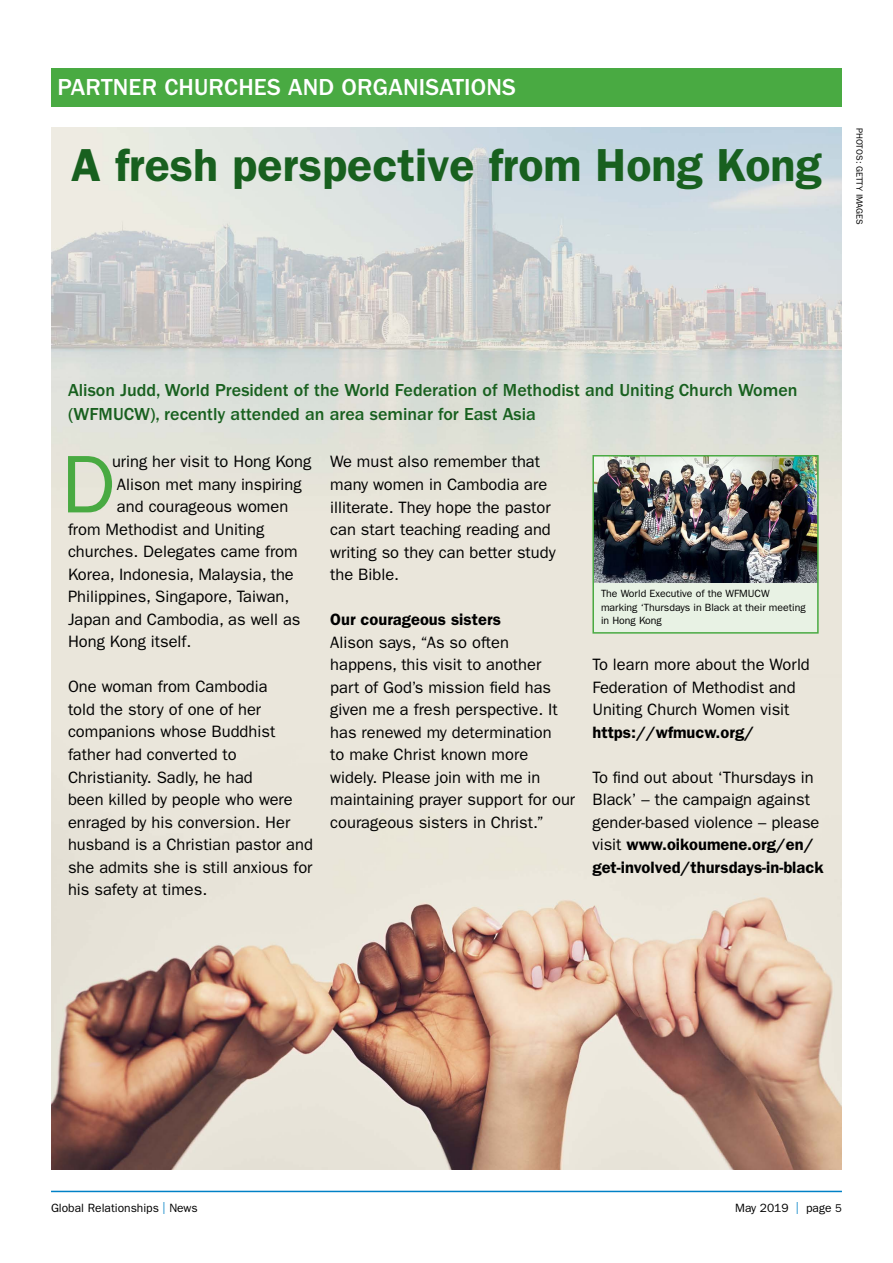
<style>
.page{position:relative;width:893px;height:1263px;background:#fff}
.page>*{position:absolute;margin:0;border:0;box-sizing:border-box;transform-origin:0 0}
.t1{font:600 46.5px "Franklin Gothic";color:#18601f}
.t2{font:500 24px "Franklin Gothic";letter-spacing:.01em;color:#fff}
.t3{font:500 18px/24px "Franklin Gothic";color:#18601f}
.t4{font:16.5px/22.5px "Franklin Gothic";color:#000}
.t5{font:600 16.5px "Franklin Gothic";color:#000}
.t6{font:12px "Franklin Gothic";color:#000}
.t7{font:10.5px/13.5px "Franklin Gothic";color:#000}
.t8{font:9px "Franklin Gothic";color:#000}
.s1{font-weight:600}
.s2{color:#0081c6}
.s3{font-size:11.25px}
</style>
<div class="page">
<hr style="left:51px;top:1191px;width:791px;height:1px;background:#0081c6">
<img style="left:51px;top:128px;width:791px;height:1041px">
<svg style="left:68px;top:456px;width:44px;height:56px;background:#a4cb9a"></svg>
<div style="left:51px;top:68px;width:791px;height:38px;background:#49aa42"></div>
<div style="left:593px;top:456px;width:225px;height:177px;background:#e8f2e4"></div>
<img style="left:595px;top:458px;width:221px;height:124px">
<div style="left:592px;top:455px;width:227px;height:179px;border:2px solid #49aa42"></div>
<h2 class="t2" style="left:57px;top:73px;width:460px">PARTNER CHURCHES AND ORGANISATIONS</h2>
<h1 class="t1" style="left:71px;top:137px;width:752px">A fresh perspective from Hong Kong</h1>
<p class="t8" style="left:865px;top:128px;width:99px;rotate:90deg">PHOTOS: GETTY IMAGES</p>
<p class="t3" style="left:68px;top:378px;width:731px">Alison Judd, World President of the World Federation of Methodist and Uniting Church Women (WFMUCW), recently attended an area seminar for East Asia</p>
<p class="t4" style="left:112px;top:451px;width:201px">uring her visit to Hong Kong</p>
<p class="t4" style="left:117px;top:473px;width:186px">Alison met many inspiring</p>
<p class="t4" style="left:117px;top:496px;width:173px">and courageous women</p>
<p class="t4" style="left:68px;top:518px;width:198px">from Methodist and Uniting</p>
<p class="t4" style="left:68px;top:541px;width:231px">churches. Delegates came from</p>
<p class="t4" style="left:68px;top:563px;width:227px">Korea, Indonesia, Malaysia, the</p>
<p class="t4" style="left:68px;top:586px;width:223px">Philippines, Singapore, Taiwan,</p>
<p class="t4" style="left:68px;top:608px;width:234px">Japan and Cambodia, as well as</p>
<p class="t4" style="left:68px;top:631px;width:125px">Hong Kong itself.</p>
<p class="t4" style="left:68px;top:676px;width:246px">One woman from Cambodia<br>told the story of one of her companions whose Buddhist father had converted to<br>Christianity. Sadly, he had<br>been killed by people who were enraged by his conversion. Her husband is a Christian pastor and she admits she is still anxious for his safety at times.</p>
<p class="t4" style="left:330px;top:451px;width:227px">We must also remember that many women in Cambodia are illiterate. They hope the pastor can start teaching reading and writing so they can better study the Bible.</p>
<p class="t5" style="left:330px;top:610px;width:172px">Our courageous sisters</p>
<p class="t4" style="left:330px;top:631px;width:246px">Alison says, “As so often happens, this visit to another<br>part of God’s mission field has given me a fresh perspective. It has renewed my determination<br>to make Christ known more widely. Please join with me in maintaining prayer support for our courageous sisters in Christ.”</p>
<p class="t7" style="left:601px;top:587px;width:206px">The World Executive of the WFMUCW marking ‘Thursdays in Black at their meeting in Hong Kong</p>
<p class="t4" style="left:592px;top:653px;width:219px">To learn more about the World<br>Federation of Methodist and<br>Uniting Church Women visit</p>
<p class="t5" style="left:592px;top:722px;width:163px">https://wfmucw.org/</p>
<p class="t4" style="left:592px;top:766px;width:233px">To find out about ‘Thursdays in<br>Black’ – the campaign against gender-based violence – please visit <span class="s1">www.oikoumene.org/en/ get-involved/thursdays-in-black</span></p>
<p class="t6" style="left:51px;top:1201px;width:148px">Global Relationships <span class="s2">|</span> News</p>
<p class="t6" style="left:735px;top:1201px;width:108px">May 2019 <span class="s2">|</span> page <span class="s3">5</span></p>
</div>
